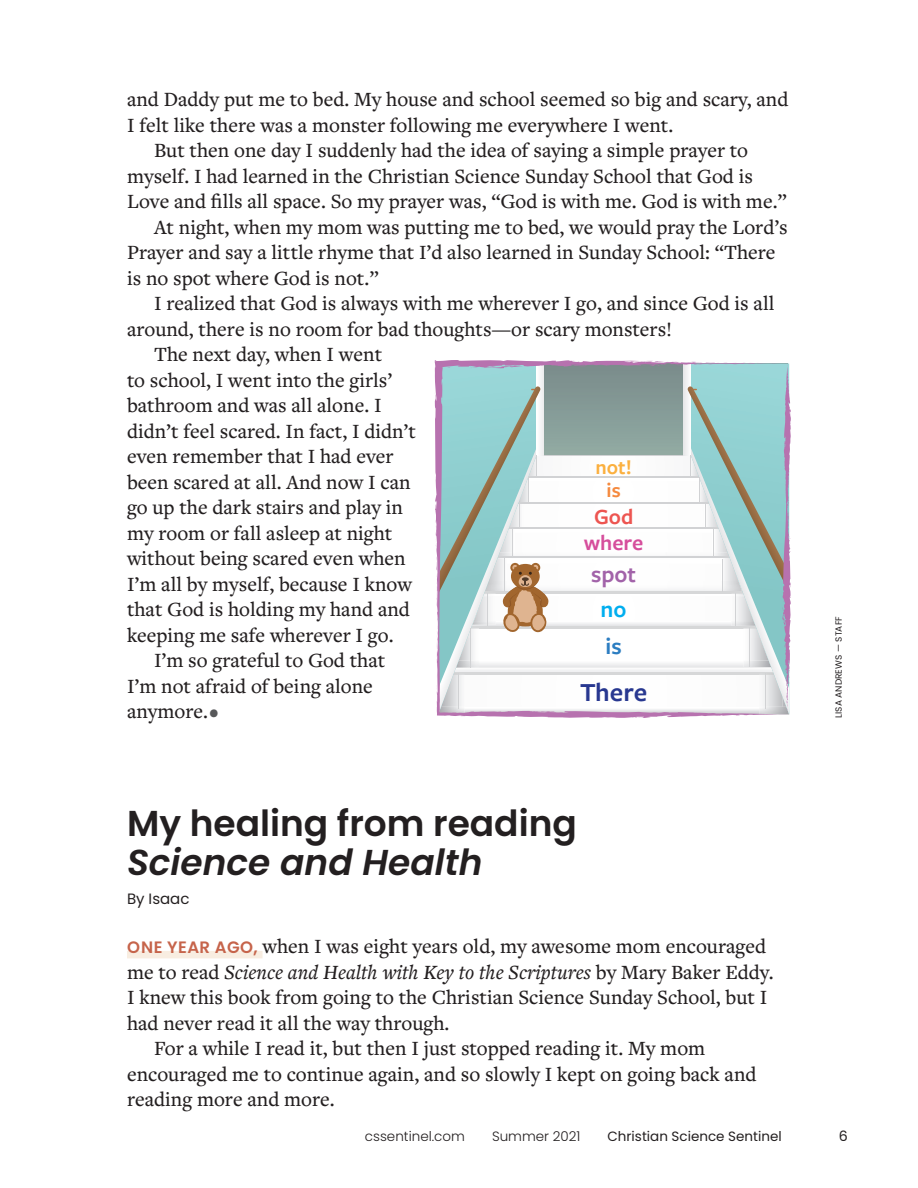
<style>
.page{position:relative;width:918px;height:1188px;background:#fff}
.page>*{position:absolute;margin:0;border:0;box-sizing:border-box;transform-origin:0 0}
.Kids_Teens_headline{font:600 36px/39px "Poppins";color:#231f20}
.t1{font:600 27px "Freight Sans Pro";letter-spacing:-.005em;color:#283890}
.t2{font:600 24px "Freight Sans Pro";color:#a263a9}
.t3{font:600 24px "Freight Sans Pro";color:#2c7dc1}
.t4{font:600 24px "Freight Sans Pro";color:#00aeef}
.t5{font:600 22.5px "Freight Sans Pro";color:#d64e9c}
.t6{font:600 22.5px "Freight Sans Pro";color:#ed5551}
.Kids_body_indent{font:500 21px/25.5px "Freight Text Pro";color:#231f20}
.Kids_body_first{font:500 21px/25.5px "Freight Text Pro";color:#231f20}
.t7{font:600 21px "Freight Sans Pro";color:#fbb03f}
.t8{font:600 21px "Freight Sans Pro";color:#f58a3f}
.Byline{font:15px "Poppins";color:#231f20}
.t9{font:14.25px "Poppins";color:#231f20}
.t10{font:300 13.5px "Poppins";color:#231f20}
.t11{font:13.5px "Poppins";color:#231f20}
.Image_credit{font:9px "Poppins";letter-spacing:.005em;color:#231f20}
.s1{font-family:"Chaparral Pro";font-weight:400;font-size:37.5px;color:#57585a}
.s2{font-style:italic}
.s3{font-family:"Poppins";font-weight:600;font-size:16.5px;color:#c6644b}
</style>
<div class="page">
<svg style="left:435px;top:361px;width:356px;height:357px"></svg>
<div style="left:127px;top:951px;width:136px;height:7px;background:#f8ede1"></div>
<p class="Kids_body_first" style="left:127px;top:86px;width:663px">and Daddy put me to bed. My house and school seemed so big and scary, and<br>I felt like there was a monster following me everywhere I went.</p>
<p class="Kids_body_indent" style="left:127px;top:137px;width:661px;text-indent:27px">But then one day I suddenly had the idea of saying a simple prayer to myself. I had learned in the Christian Science Sunday School that God is<br>Love and fills all space. So my prayer was, “God is with me. God is with me.”</p>
<p class="Kids_body_indent" style="left:127px;top:214px;width:662px;text-indent:27px">At night, when my mom was putting me to bed, we would pray the Lord’s<br>Prayer and say a little rhyme that I’d also learned in Sunday School: “There is no spot where God is not.”</p>
<p class="Kids_body_indent" style="left:127px;top:290px;width:649px;text-indent:27px">I realized that God is always with me wherever I go, and since God is all around, there is no room for bad thoughts—or scary monsters!</p>
<p class="Kids_body_indent" style="left:127px;top:341px;width:290px;text-indent:27px">The next day, when I went<br>to school, I went into the girls’ bathroom and was all alone. I didn’t feel scared. In fact, I didn’t even remember that I had ever been scared at all. And now I can go up the dark stairs and play in my room or fall asleep at night without being scared even when<br>I’m all by myself, because I know that God is holding my hand and keeping me safe wherever I go.</p>
<p class="Kids_body_indent" style="left:127px;top:647px;width:260px;text-indent:27px">I’m so grateful to God that<br>I’m not afraid of being alone anymore.<span class="s1">•</span></p>
<p class="t7" style="left:595px;top:453px;width:38px">not!</p>
<p class="t8" style="left:607px;top:476px;width:16px">is</p>
<p class="t6" style="left:594px;top:502px;width:41px">God</p>
<p class="t5" style="left:584px;top:528px;width:61px">where</p>
<p class="t2" style="left:591px;top:558px;width:47px">spot</p>
<p class="t4" style="left:601px;top:592px;width:28px">no</p>
<p class="t3" style="left:606px;top:630px;width:18px">is</p>
<p class="t1" style="left:580px;top:674px;width:69px">There</p>
<p class="Kids_Teens_headline" style="left:127px;top:804px;width:451px">My healing from reading<br><span class="s2">Science and Health</span></p>
<p class="Byline" style="left:127px;top:890px;width:64px">By Isaac</p>
<p class="Kids_body_first" style="left:127px;top:933px;width:648px"><span class="s3">ONE YEAR AGO,</span> when I was eight years old, my awesome mom encouraged me to read <span class="s2">Science and Health with Key to the Scriptures</span> by Mary Baker Eddy.<br>I knew this book from going to the Christian Science Sunday School, but I had never read it all the way through.</p>
<p class="Kids_body_indent" style="left:127px;top:1035px;width:631px;text-indent:27px">For a while I read it, but then I just stopped reading it. My mom encouraged me to continue again, and so slowly I kept on going back and reading more and more.</p>
<p class="Image_credit" style="left:834px;top:718px;width:103px;rotate:-90deg">LISA ANDREWS — STAFF</p>
<p class="t10" style="left:365px;top:1129px;width:102px">cssentinel.com</p>
<p class="t10" style="left:492px;top:1129px;width:90px">Summer 2021</p>
<p class="t11" style="left:608px;top:1129px;width:176px">Christian Science Sentinel</p>
<p class="t9" style="left:839px;top:1128px;width:11px">6</p>
</div>
